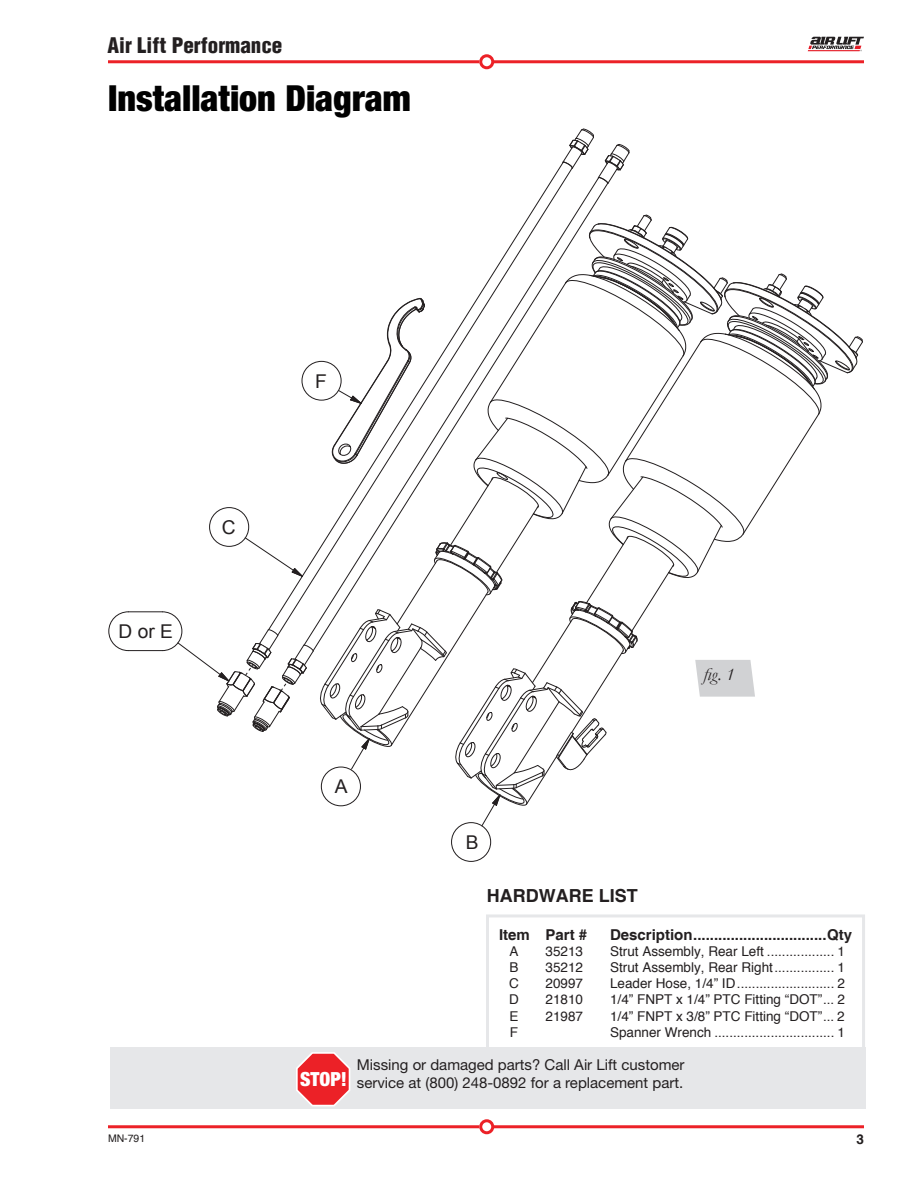
<style>
.page{position:relative;width:918px;height:1188px;background:#fff}
.page>*{position:absolute;margin:0;border:0;box-sizing:border-box;transform-origin:0 0}
.t1{font:900 condensed 36px "Helvetica Neue";color:#010101}
.t2{font:900 condensed 21px "Helvetica";color:#231f20}
.t3{font:19.05px "Arial";color:#231f20}
.t4{font:700 18px "Helvetica";color:#231f20}
.t5{font:italic 18px "Garamond";color:#231f20}
.t6{font:15px/18px "Helvetica Neue";color:#231f20;text-align:right}
.t7{font:700 15px "Helvetica";color:#231f20}
.t8{font:13.5px "Helvetica";color:#231f20}
.t9{font:700 13.5px "Helvetica";color:#231f20}
.t10{font:10.5px "Helvetica";color:#231f20}
.s1{font-weight:900;font-stretch:condensed;font-size:19.5px;color:#fff}
</style>
<div class="page">
<hr style="left:493px;top:1125px;width:371px;height:3px;background:#ec2127">
<div style="left:479px;top:1119px;width:15px;height:15px;border:3px solid #ec2127;border-radius:50%"></div>
<hr style="left:108px;top:1125px;width:371px;height:3px;background:#ec2127">
<hr style="left:493px;top:60px;width:371px;height:3px;background:#ec2127">
<div style="left:479px;top:54px;width:15px;height:15px;border:3px solid #ec2127;border-radius:50%"></div>
<hr style="left:108px;top:60px;width:371px;height:3px;background:#ec2127">
<svg style="left:562px;top:128px;width:68px;height:56px"></svg>
<svg style="left:108px;top:611px;width:21px;height:40px"></svg>
<hr style="left:128px;top:611px;width:34px;height:1px;background:#231f20">
<hr style="left:128px;top:650px;width:34px;height:1px;background:#231f20">
<div style="left:451px;top:822px;width:40px;height:40px;border:1px solid #231f20;border-radius:50%"></div>
<svg style="left:162px;top:215px;width:701px;height:612px"></svg>
<svg style="left:808px;top:37px;width:56px;height:14px"></svg>
<div style="left:486px;top:914px;width:379px;height:147px;border:3px solid #e6e7e9"></div>
<div style="left:110px;top:1048px;width:756px;height:61px;background:#e6e7e9"></div>
<svg style="left:296px;top:1052px;width:54px;height:55px"></svg>
<h2 class="t2" style="left:108px;top:32px;width:176px">Air Lift Performance</h2>
<h1 class="t1" style="left:108px;top:76px;width:304px">Installation Diagram</h1>
<h3 class="t3" style="left:119px;top:619px;width:56px">D or E</h3>
<h3 class="t3" style="left:222px;top:515px;width:15px">C</h3>
<h3 class="t3" style="left:315px;top:369px;width:13px">F</h3>
<h3 class="t3" style="left:335px;top:774px;width:14px">A</h3>
<h3 class="t5" style="left:704px;top:662px;width:33px">fig. 1</h3>
<h3 class="t3" style="left:466px;top:830px;width:14px">B</h3>
<h3 class="t4" style="left:487px;top:885px;width:152px">HARDWARE LIST</h3>
<p class="t7" style="left:499px;top:925px;width:90px">Item Part #</p>
<p class="t7" style="left:610px;top:925px;width:244px">Description................................Qty</p>
<p class="t8" style="left:510px;top:943px;width:11px">A</p>
<p class="t8" style="left:546px;top:943px;width:39px">35213</p>
<p class="t8" style="left:610px;top:943px;width:236px">Strut Assembly, Rear Left .................. 1</p>
<p class="t8" style="left:510px;top:959px;width:11px">B</p>
<p class="t8" style="left:546px;top:959px;width:39px">35212</p>
<p class="t8" style="left:610px;top:959px;width:236px">Strut Assembly, Rear Right................ 1</p>
<p class="t8" style="left:509px;top:975px;width:11px">C</p>
<p class="t8" style="left:546px;top:975px;width:39px">20997</p>
<p class="t8" style="left:610px;top:975px;width:236px">Leader Hose, 1/4” ID.......................... 2</p>
<p class="t8" style="left:509px;top:991px;width:11px">D</p>
<p class="t8" style="left:546px;top:991px;width:39px">21810</p>
<p class="t8" style="left:610px;top:991px;width:236px">1/4” FNPT x 1/4” PTC Fitting “DOT”... 2</p>
<p class="t8" style="left:510px;top:1007px;width:11px">E</p>
<p class="t8" style="left:546px;top:1007px;width:39px">21987</p>
<p class="t8" style="left:610px;top:1007px;width:236px">1/4” FNPT x 3/8” PTC Fitting “DOT”... 2</p>
<p class="t8" style="left:510px;top:1024px;width:10px">F</p>
<p class="t8" style="left:610px;top:1024px;width:236px">Spanner Wrench ................................ 1</p>
<p class="t6" style="left:300px;top:1055px;width:386px">Missing or damaged parts? Call Air Lift customer<br><span class="s1">STOP!</span> service at (800) 248-0892 for a replacement part.</p>
<p class="t10" style="left:108px;top:1132px;width:39px">MN-791</p>
<p class="t9" style="left:856px;top:1131px;width:9px">3</p>
</div>
